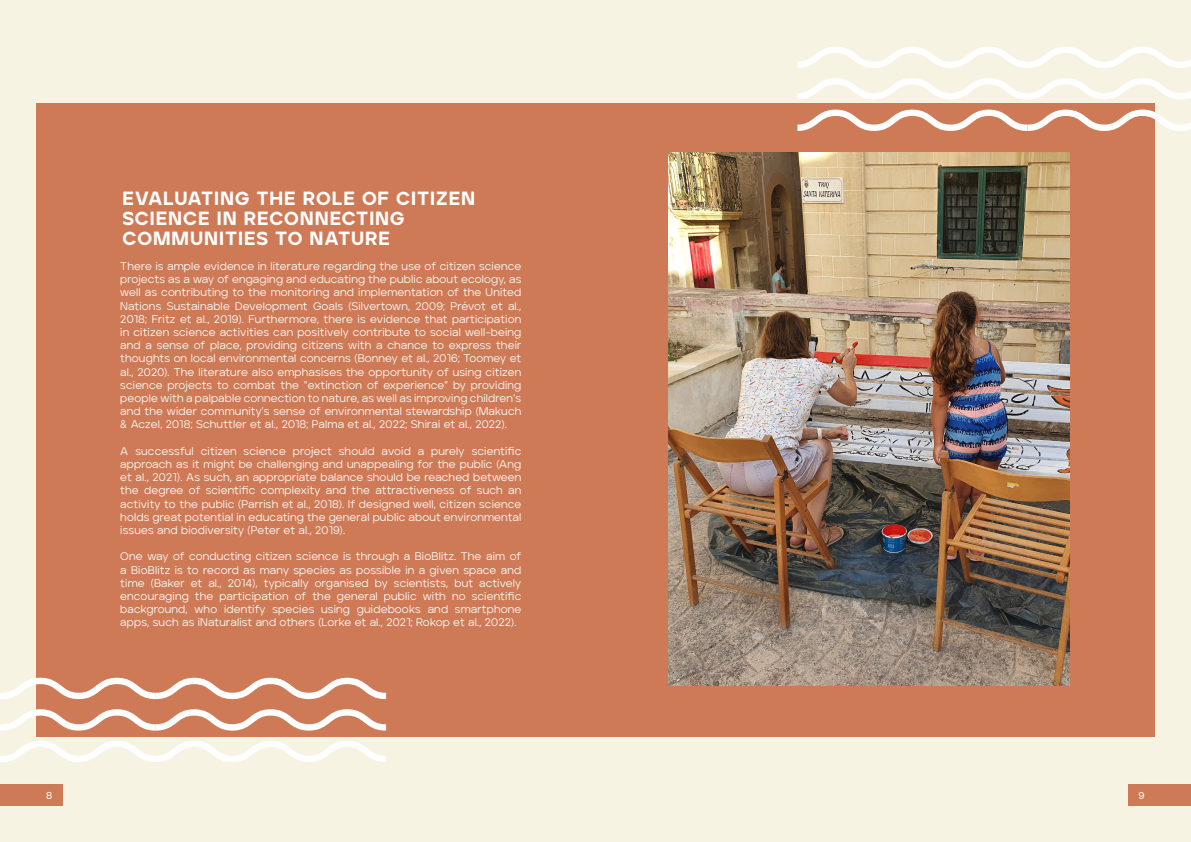
<style>
.page{position:relative;width:1191px;height:842px;background:#f6f3e2}
.page>*{position:absolute;margin:0;border:0;box-sizing:border-box;transform-origin:0 0}
.t1{font:900 19px/20px "Aventa";letter-spacing:.05em;color:#fff}
.t2{font:11px/13.2px "Aventa";letter-spacing:.02em;color:#fff;text-align:justify}
.t3{font:500 10px "Aventa";color:#fff}
</style>
<div class="page">
<div style="left:36px;top:104px;width:1119px;height:633px;background:#ce7a56"></div>
<img style="left:669px;top:153px;width:400px;height:533px">
<svg style="left:797px;top:47px;width:394px;height:21px"></svg>
<svg style="left:797px;top:78px;width:394px;height:21px"></svg>
<svg style="left:797px;top:110px;width:394px;height:21px"></svg>
<svg style="left:0;top:678px;width:386px;height:21px"></svg>
<svg style="left:0;top:709px;width:386px;height:22px"></svg>
<svg style="left:0;top:741px;width:386px;height:21px"></svg>
<div style="left:1128px;top:784px;width:63px;height:22px;background:#ce7a56"></div>
<div style="left:0;top:784px;width:63px;height:22px;background:#ce7a56"></div>
<h1 class="t1" style="left:123px;top:188px;width:354px">EVALUATING THE ROLE OF CITIZEN<br>SCIENCE IN RECONNECTING<br>COMMUNITIES TO NATURE</h1>
<p class="t2" style="left:120px;top:259px;width:402px">There is ample evidence in literature regarding the use of citizen science projects as a way of engaging and educating the public about ecology, as well as contributing to the monitoring and implementation of the United Nations Sustainable Development Goals (Silvertown, 2009; Prévot et al., 2018; Fritz et al., 2019). Furthermore, there is evidence that participation in citizen science activities can positively contribute to social well-being and a sense of place, providing citizens with a chance to express their thoughts on local environmental concerns (Bonney et al., 2016; Toomey et al., 2020). The literature also emphasises the opportunity of using citizen science projects to combat the “extinction of experience” by providing people with a palpable connection to nature, as well as improving children’s and the wider community’s sense of environmental stewardship (Makuch &amp; Aczel, 2018; Schuttler et al., 2018; Palma et al., 2022; Shirai et al., 2022).</p>
<p class="t2" style="left:120px;top:444px;width:402px">A successful citizen science project should avoid a purely scientific approach as it might be challenging and unappealing for the public (Ang et al., 2021). As such, an appropriate balance should be reached between the degree of scientific complexity and the attractiveness of such an activity to the public (Parrish et al., 2018). If designed well, citizen science holds great potential in educating the general public about environmental issues and biodiversity (Peter et al., 2019).</p>
<p class="t2" style="left:120px;top:550px;width:402px">One way of conducting citizen science is through a BioBlitz. The aim of a BioBlitz is to record as many species as possible in a given space and time (Baker et al., 2014), typically organised by scientists, but actively encouraging the participation of the general public with no scientific background, who identify species using guidebooks and smartphone apps, such as iNaturalist and others (Lorke et al., 2021; Rokop et al., 2022).</p>
<p class="t3" style="left:46px;top:789px;width:8px">8</p>
<p class="t3" style="left:1138px;top:789px;width:8px">9</p>
</div>
